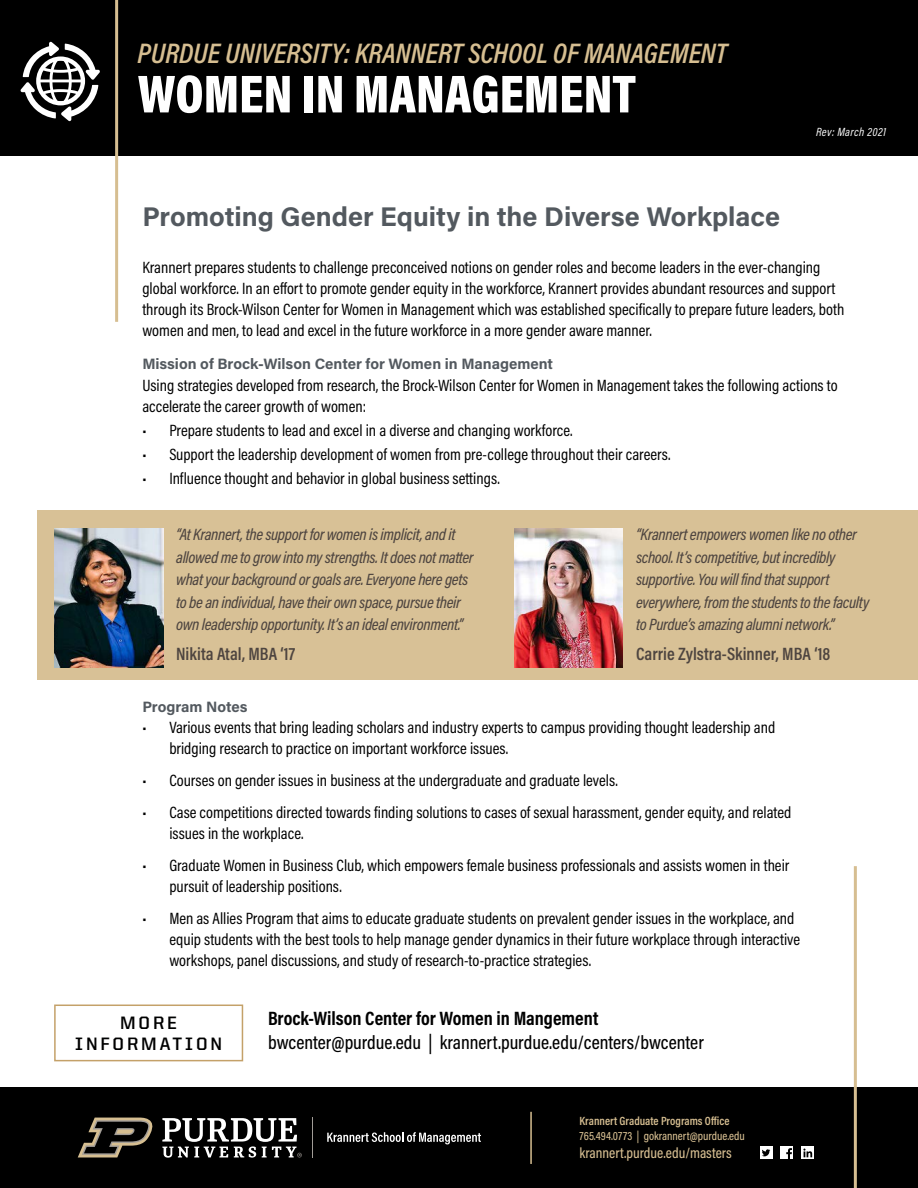
<style>
.page{position:relative;width:918px;height:1188px;background:#fff}
.page>*{position:absolute;margin:0;border:0;box-sizing:border-box;transform-origin:0 0}
.t1{font:900 54px "Acumin Pro Cond";color:#fff}
.t2{font:italic 600 28.5px "Acumin Pro Cond";color:#d6be91}
.t3{font:700 27px "Acumin Pro";color:#53595f}
.t4{font:500 19.5px "Acumin Pro Cond";color:#000}
.t5{font:700 19.5px "Acumin Pro Cond";color:#000}
.t6{font:600 18px "Acumin Pro Cond";color:#4e4540}
.t7{font:700 18px "United Sans Reg";letter-spacing:.16em;color:#000101}
.t8{font:16.5px/21px "Acumin Pro Cond";color:#000}
.t9{font:italic 500 16.5px "Acumin Pro Cond";letter-spacing:-.02em;color:#4e4540}
.t10{font:700 15px "Acumin Pro";color:#53595f}
.t11{font:500 15px "Acumin Pro Cond";color:#d6be91}
.t12{font:500 12px "Acumin Pro Cond";color:#d6be91}
.t13{font:600 12px "Acumin Pro Cond";color:#d6be91}
.t14{font:italic 12px "Acumin Pro Cond";letter-spacing:.035em;color:#fff}
</style>
<div class="page">
<div style="left:38px;top:510px;width:880px;height:169px;background:#d8c196"></div>
<div style="left:54px;top:1005px;width:189px;height:56px;border:2px solid #c4a169"></div>
<div style="left:0;top:0;width:918px;height:156px;background:#000"></div>
<hr style="left:115px;top:0;width:3px;height:322px;background:#d6be91">
<svg style="left:20px;top:42px;width:80px;height:79px"></svg>
<img style="left:514px;top:528px;width:109px;height:140px">
<img style="left:55px;top:528px;width:108px;height:140px">
<div style="left:0;top:1088px;width:918px;height:100px;background:#000"></div>
<hr style="left:854px;top:866px;width:3px;height:322px;background:#d6be91">
<hr style="left:312px;top:1117px;width:1px;height:41px;background:#a19c97">
<svg style="left:78px;top:1118px;width:75px;height:39px"></svg>
<svg style="left:162px;top:1118px;width:140px;height:40px"></svg>
<svg style="left:327px;top:1132px;width:154px;height:12px"></svg>
<hr style="left:530px;top:1112px;width:2px;height:52px;background:#d6be91">
<div style="left:780px;top:1146px;width:13px;height:13px;background:#fff"></div>
<svg style="left:786px;top:1148px;width:6px;height:11px"></svg>
<div style="left:760px;top:1146px;width:12px;height:13px;background:#fff"></div>
<svg style="left:762px;top:1149px;width:8px;height:7px"></svg>
<svg style="left:801px;top:1146px;width:13px;height:13px"></svg>
<svg style="left:803px;top:1149px;width:9px;height:8px"></svg>
<p class="t2" style="left:138px;top:34px;width:591px">PURDUE UNIVERSITY: KRANNERT SCHOOL OF MANAGEMENT</p>
<h1 class="t1" style="left:138px;top:59px;width:500px">WOMEN IN MANAGEMENT</h1>
<p class="t14" style="left:816px;top:124px;width:72px">Rev: March 2021</p>
<h2 class="t3" style="left:142px;top:198px;width:639px">Promoting Gender Equity in the Diverse Workplace</h2>
<p class="t8" style="left:142px;top:256px;width:703px">Krannert prepares students to challenge preconceived notions on gender roles and become leaders in the ever-changing global workforce. In an efort to promote gender equity in the workforce, Krannert provides abundant resources and support through its Brock-Wilson Center for Women in Management which was established specifically to prepare future leaders, both women and men, to lead and excel in the future workforce in a more gender aware manner.</p>
<h3 class="t10" style="left:142px;top:353px;width:412px">Mission of Brock-Wilson Center for Women in Management</h3>
<p class="t8" style="left:142px;top:375px;width:697px">Using strategies developed from research, the Brock-Wilson Center for Women in Management takes the following actions to accelerate the career growth of women:</p>
<p class="t8" style="left:142px;top:420px;width:432px">• Prepare students to lead and excel in a diverse and changing workforce.</p>
<p class="t8" style="left:142px;top:444px;width:530px">• Support the leadership development of women from pre-college throughout their careers.</p>
<p class="t8" style="left:142px;top:468px;width:359px">• Influence thought and behavior in global business settings.</p>
<p class="t9" style="left:176px;top:524px;width:281px">“At Krannert, the support for women is implicit, and it</p>
<p class="t9" style="left:636px;top:524px;width:222px">“Krannert empowers women like no other</p>
<p class="t9" style="left:176px;top:547px;width:299px">allowed me to grow into my strengths. It does not matter</p>
<p class="t9" style="left:636px;top:547px;width:201px">school. It’s competitive, but incredibly</p>
<p class="t9" style="left:176px;top:569px;width:294px">what your background or goals are. Everyone here gets</p>
<p class="t9" style="left:636px;top:569px;width:195px">supportive. You will find that support</p>
<p class="t9" style="left:176px;top:592px;width:286px">to be an individual, have their own space, pursue their</p>
<p class="t9" style="left:636px;top:592px;width:235px">everywhere, from the students to the faculty</p>
<p class="t9" style="left:176px;top:614px;width:289px">own leadership opportunity. It’s an ideal environment.”</p>
<p class="t9" style="left:636px;top:614px;width:200px">to Purdue’s amazing alumni network.”</p>
<p class="t6" style="left:176px;top:642px;width:121px">Nikita Atal, MBA ‘17</p>
<p class="t6" style="left:636px;top:642px;width:196px">Carrie Zylstra-Skinner, MBA ‘18</p>
<h3 class="t10" style="left:142px;top:697px;width:107px">Program Notes</h3>
<p class="t8" style="left:169px;top:717px;width:607px;text-indent:-27px">• Various events that bring leading scholars and industry experts to campus providing thought leadership and bridging research to practice on important workforce issues.</p>
<p class="t8" style="left:142px;top:770px;width:477px">• Courses on gender issues in business at the undergraduate and graduate levels.</p>
<p class="t8" style="left:169px;top:802px;width:624px;text-indent:-27px">• Case competitions directed towards finding solutions to cases of sexual harassment, gender equity, and related issues in the workplace.</p>
<p class="t8" style="left:169px;top:854px;width:622px;text-indent:-27px">• Graduate Women in Business Club, which empowers female business professionals and assists women in their pursuit of leadership positions.</p>
<p class="t8" style="left:169px;top:907px;width:632px;text-indent:-27px">• Men as Allies Program that aims to educate graduate students on prevalent gender issues in the workplace, and equip students with the best tools to help manage gender dynamics in their future workplace through interactive workshops, panel discussions, and study of research-to-practice strategies.</p>
<h2 class="t7" style="left:120px;top:1012px;width:58px">MORE</h2>
<p class="t5" style="left:268px;top:1006px;width:332px">Brock-Wilson Center for Women in Mangement</p>
<h2 class="t7" style="left:75px;top:1034px;width:148px">INFORMATION</h2>
<p class="t4" style="left:268px;top:1029px;width:437px">bwcenter@purdue.edu | krannert.purdue.edu/centers/bwcenter</p>
<p class="t13" style="left:580px;top:1113px;width:151px">Krannert Graduate Programs Ofice</p>
<p class="t12" style="left:580px;top:1128px;width:167px">765.494.0773 | gokrannert@purdue.edu</p>
<p class="t11" style="left:580px;top:1143px;width:154px">krannert.purdue.edu/masters</p>
</div>
